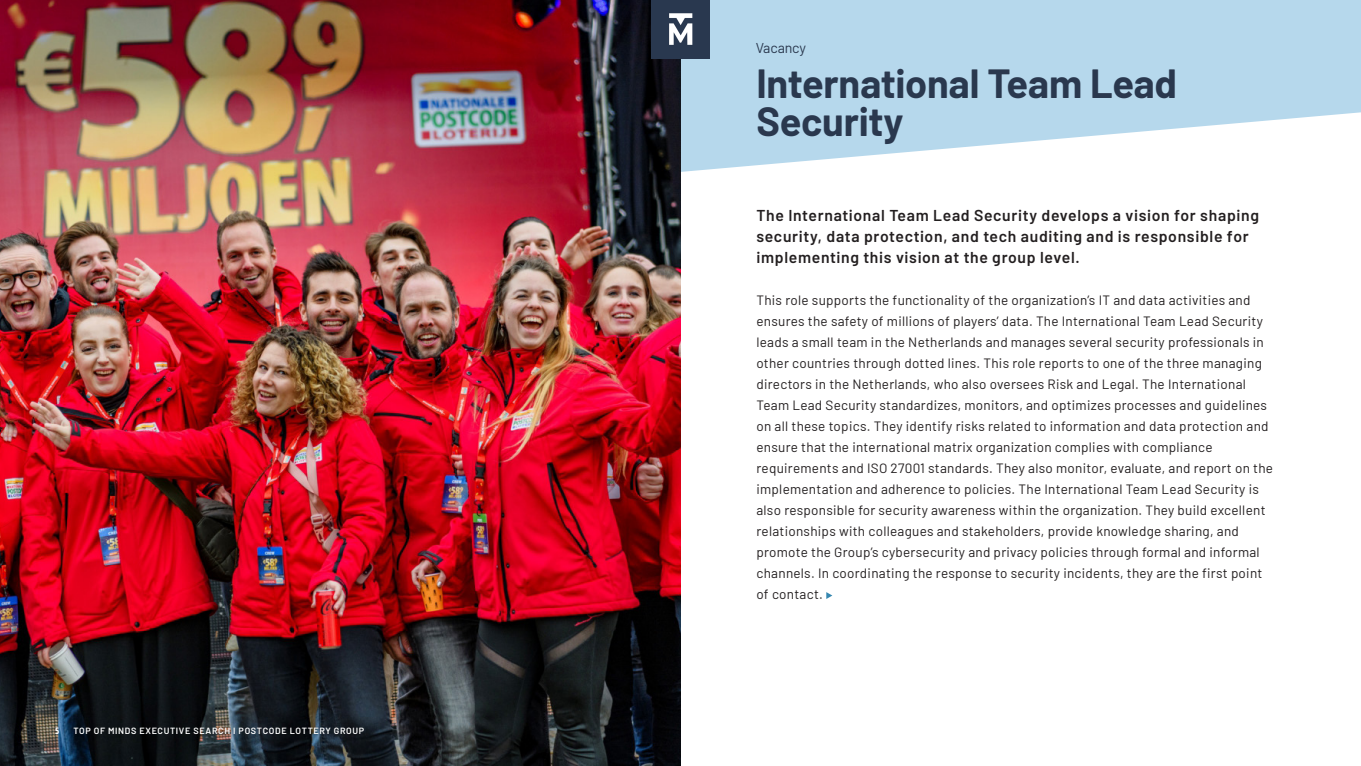
<style>
.page{position:relative;width:1361px;height:766px;background:#fff}
.page>*{position:absolute;margin:0;border:0;box-sizing:border-box;transform-origin:0 0}
.Page_header_kopie{font:700 39.75px/38.5px "Barlow";letter-spacing:-.005em;color:#2a384e}
.t1{font:600 15.75px/21px "Barlow";letter-spacing:.04em;color:#231f20}
.t2{font:14.25px "Barlow";letter-spacing:-.015em;color:#2a384e}
.t3{font:13.5px/21px "Barlow";letter-spacing:.02em;color:#231f20}
.t4{font:600 9px "Barlow";letter-spacing:.07em;color:#fff}
.t5{font:700 condensed 9px "Open Sans";color:#fff}
</style>
<div class="page">
<svg style="left:680px;top:0;width:681px;height:231px;fill:#b6d8ec"></svg>
<img style="left:0;top:0;width:680px;height:765px">
<img style="left:651px;top:0;width:58px;height:58px">
<svg style="left:826px;top:592px;width:6px;height:6px"></svg>
<p class="t5" style="left:55px;top:724px;width:6px">5</p>
<p class="t4" style="left:73px;top:724px;width:292px">TOP OF MINDS EXECUTIVE SEARCH I POSTCODE LOTTERY GROUP</p>
<p class="t2" style="left:755px;top:37px;width:52px">Vacancy</p>
<p class="Page_header_kopie" style="left:756px;top:61px;width:422px">International Team Lead<br>Security</p>
<p class="t1" style="left:756px;top:203px;width:504px">The International Team Lead Security develops a vision for shaping security, data protection, and tech auditing and is responsible for implementing this vision at the group level.</p>
<p class="t3" style="left:756px;top:288px;width:518px">This role supports the functionality of the organization’s IT and data activities and ensures the safety of millions of players’ data. The International Team Lead Security leads a small team in the Netherlands and manages several security professionals in other countries through dotted lines. This role reports to one of the three managing directors in the Netherlands, who also oversees Risk and Legal. The International Team Lead Security standardizes, monitors, and optimizes processes and guidelines on all these topics. They identify risks related to information and data protection and ensure that the international matrix organization complies with compliance requirements and ISO 27001 standards. They also monitor, evaluate, and report on the implementation and adherence to policies. The International Team Lead Security is also responsible for security awareness within the organization. They build excellent relationships with colleagues and stakeholders, provide knowledge sharing, and promote the Group’s cybersecurity and privacy policies through formal and informal channels. In coordinating the response to security incidents, they are the first point of contact.</p>
</div>
